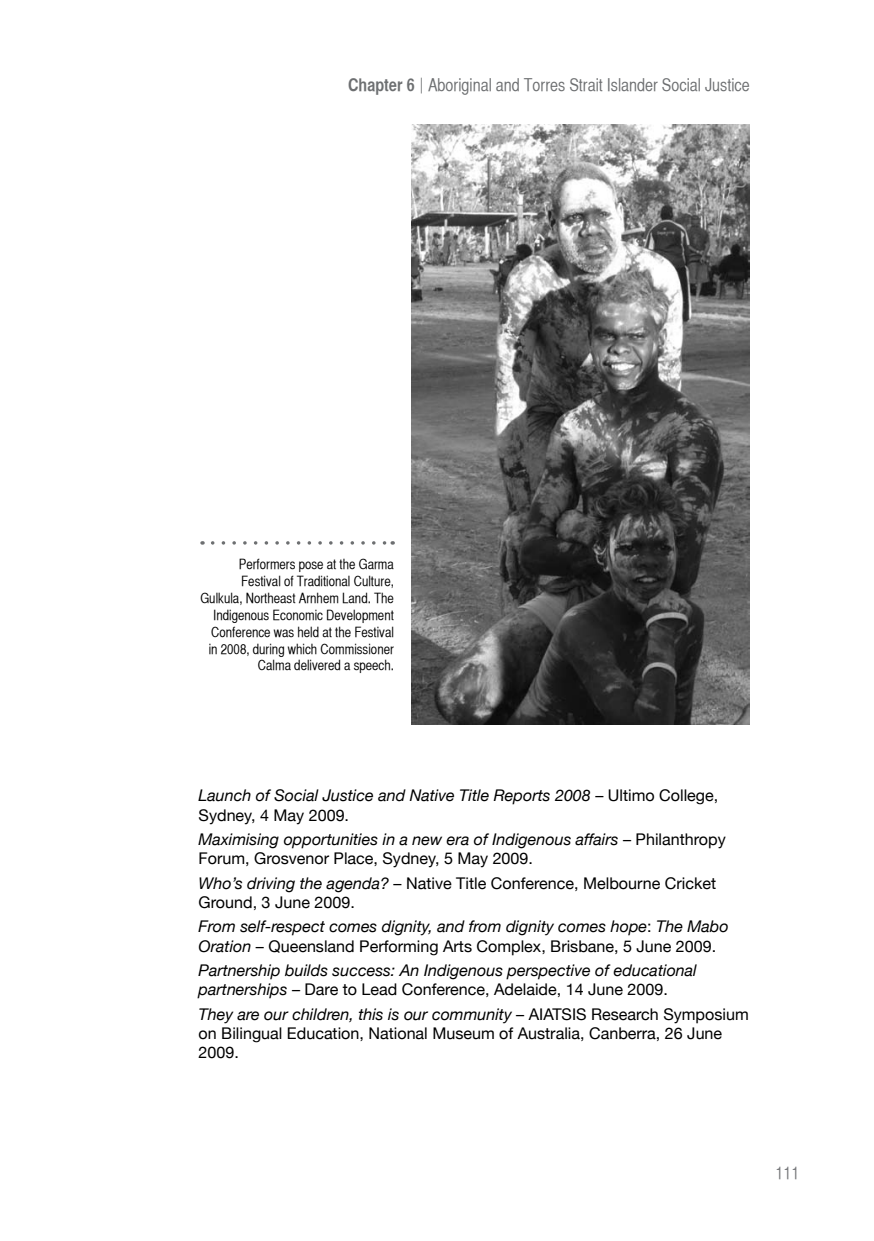
<style>
.page{position:relative;width:874px;height:1241px;background:#fff}
.page>*{position:absolute;margin:0;border:0;box-sizing:border-box;transform-origin:0 0}
.t1{font:17.5px "Helvetica CY Plain";color:#6d6f71}
.t2{font:17.5px "Helvetica CY Plain";color:#77787b}
.t3{font:italic 16.1px/19.2px "Helvetica Neue";color:#000}
.t4{font:16.1px/19.2px "Helvetica Neue";color:#000}
.t5{font:14px/16.8px "Helvetica CY Plain";color:#000;text-align:right}
.s1{font-family:"Helvetica CY Bold"}
.s2{font-family:"Helvetica Neue";font-weight:300;font-size:15.75px}
.s3{font-style:normal}
.s4{font-style:italic}
</style>
<div class="page">
<img style="left:411px;top:124px;width:338px;height:600px">
<svg style="left:212px;top:541px;width:181px;height:3px"></svg>
<p class="t1" style="left:348px;top:75px;width:403px"><span class="s1">Chapter 6</span> <span class="s2">|</span> Aboriginal and Torres Strait Islander Social Justice</p>
<p class="t5" style="left:200px;top:556px;width:195px">Performers pose at the Garma<br>Festival of Traditional Culture,<br>Gulkula, Northeast Arnhem Land. The<br>Indigenous Economic Development<br>Conference was held at the Festival in 2008, during which Commissioner<br>Calma delivered a speech.</p>
<p class="t3" style="left:198px;top:785px;width:521px">Launch of Social Justice and Native Title Reports 2008 <span class="s3">– Ultimo College,<br>Sydney, 4 May 2009.</span></p>
<p class="t3" style="left:198px;top:829px;width:528px">Maximising opportunities in a new era of Indigenous affairs <span class="s3">– Philanthropy<br>Forum, Grosvenor Place, Sydney, 5 May 2009.</span></p>
<p class="t4" style="left:198px;top:872px;width:519px"><span class="s4">Who’s driving the agenda?</span> – Native Title Conference, Melbourne Cricket<br>Ground, 3 June 2009.</p>
<p class="t3" style="left:198px;top:916px;width:531px">From self-respect comes dignity, and from dignity comes hope<span class="s3">:</span> The Mabo<br>Oration <span class="s3">– Queensland Performing Arts Complex, Brisbane, 5 June 2009.</span></p>
<p class="t3" style="left:198px;top:960px;width:499px">Partnership builds success: An Indigenous perspective of educational partnerships <span class="s3">– Dare to Lead Conference, Adelaide, 14 June 2009.</span></p>
<p class="t4" style="left:198px;top:1003px;width:551px"><span class="s4">They are our children, this is our community</span> – AIATSIS Research Symposium on Bilingual Education, National Museum of Australia, Canberra, 26 June<br>2009.</p>
<p class="t2" style="left:775px;top:1162px;width:25px">111</p>
</div>
